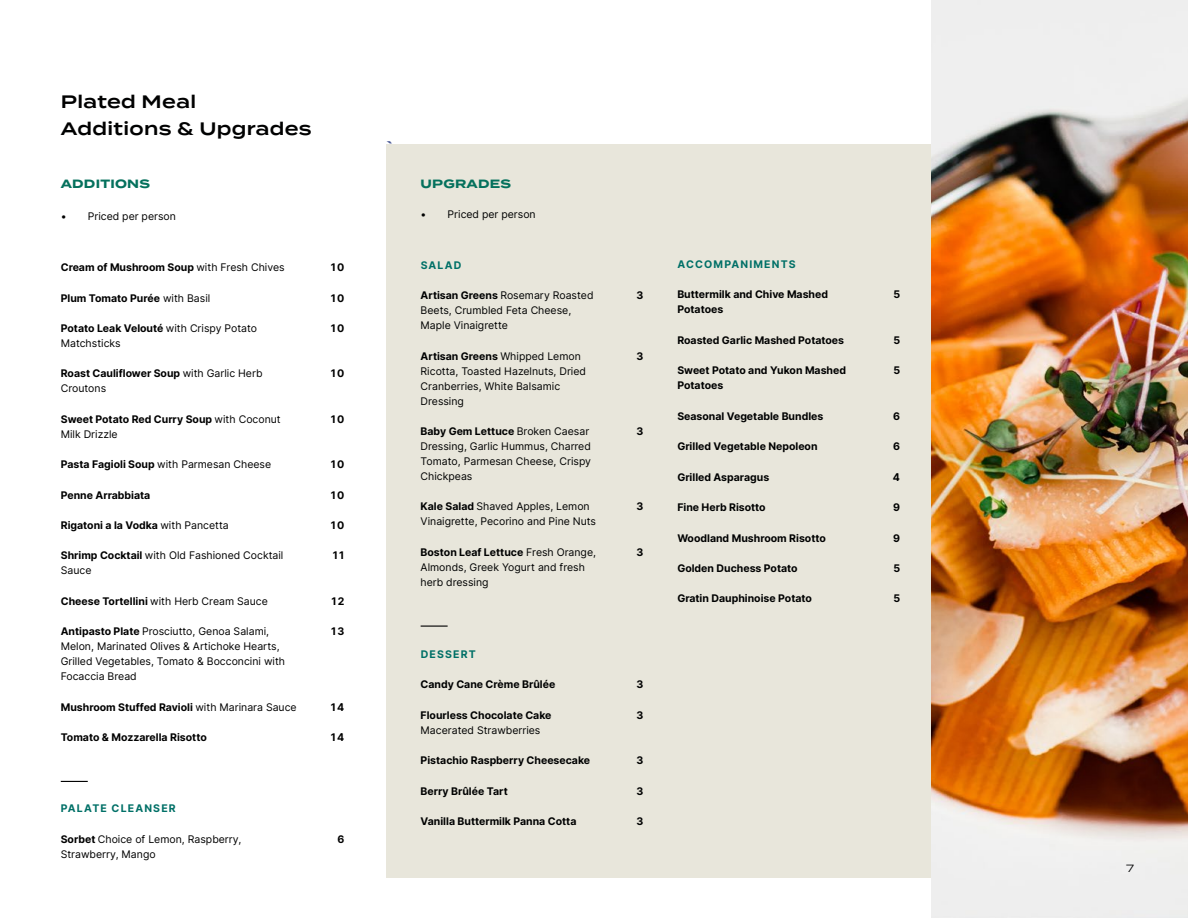
<style>
.page{position:relative;width:1188px;height:918px;background:#fff}
.page>*{position:absolute;margin:0;border:0;box-sizing:border-box;transform-origin:0 0}
.t1{font:600 18px/27px "Termina";letter-spacing:.02em;color:#000101}
.t2{font:700 13.5px "Termina";color:#495894}
.t3{font:700 12px "Termina";letter-spacing:.02em;color:#05715d}
.t4{font:10.5px/15px "Inter";color:#000101}
.t5{font:700 10.5px/15px "Inter";color:#000101}
.t6{font:700 10.5px "Inter";letter-spacing:.11em;color:#007067}
.t7{font:10.5px "Termina";color:#000101}
.s1{font-weight:400}
.s2{font-weight:700}
</style>
<div class="page">
<div style="left:386px;top:144px;width:720px;height:734px;background:#e8e6db"></div>
<img style="left:932px;top:0;width:256px;height:918px">
<svg style="left:61px;top:781px;width:27px;height:1px"></svg>
<svg style="left:421px;top:626px;width:27px;height:1px"></svg>
<h1 class="t1" style="left:61px;top:88px;width:253px">Plated Meal<br>Additions &amp; Upgrades</h1>
<p class="t3" style="left:61px;top:175px;width:91px">ADDITIONS</p>
<p class="t4" style="left:61px;top:209px;width:117px">• Priced per person</p>
<p class="t5" style="left:61px;top:260px;width:225px">Cream of Mushroom Soup <span class="s1">with Fresh Chives</span></p>
<p class="t5" style="left:331px;top:260px;width:15px">10</p>
<p class="t5" style="left:61px;top:290px;width:151px">Plum Tomato Purée <span class="s1">with Basil</span></p>
<p class="t5" style="left:331px;top:290px;width:15px">10</p>
<p class="t4" style="left:61px;top:320px;width:198px"><span class="s2">Potato Leak Velouté</span> with Crispy Potato<br>Matchsticks</p>
<p class="t5" style="left:331px;top:320px;width:15px">10</p>
<p class="t4" style="left:61px;top:366px;width:203px"><span class="s2">Roast Cauliflower Soup</span> with Garlic Herb<br>Croutons</p>
<p class="t5" style="left:331px;top:366px;width:15px">10</p>
<p class="t5" style="left:61px;top:411px;width:222px">Sweet Potato Red Curry Soup <span class="s1">with Coconut<br>Milk Drizzle</span></p>
<p class="t5" style="left:331px;top:411px;width:15px">10</p>
<p class="t4" style="left:61px;top:457px;width:212px"><span class="s2">Pasta Fagioli Soup</span> with Parmesan Cheese</p>
<p class="t5" style="left:331px;top:457px;width:15px">10</p>
<p class="t5" style="left:61px;top:487px;width:91px">Penne Arrabbiata</p>
<p class="t5" style="left:331px;top:487px;width:15px">10</p>
<p class="t5" style="left:61px;top:518px;width:170px">Rigatoni a la Vodka <span class="s1">with Pancetta</span></p>
<p class="t5" style="left:331px;top:518px;width:15px">10</p>
<p class="t4" style="left:61px;top:548px;width:224px"><span class="s2">Shrimp Cocktail</span> with Old Fashioned Cocktail<br>Sauce</p>
<p class="t5" style="left:333px;top:548px;width:13px">11</p>
<p class="t4" style="left:61px;top:593px;width:209px"><span class="s2">Cheese Tortellini</span> with Herb Cream Sauce</p>
<p class="t5" style="left:331px;top:593px;width:14px">12</p>
<p class="t4" style="left:61px;top:624px;width:226px"><span class="s2">Antipasto Plate</span> Prosciutto, Genoa Salami, Melon, Marinated Olives &amp; Artichoke Hearts, Grilled Vegetables, Tomato &amp; Bocconcini with Focaccia Bread</p>
<p class="t5" style="left:331px;top:624px;width:15px">13</p>
<p class="t5" style="left:61px;top:699px;width:237px">Mushroom Stuffed Ravioli <span class="s1">with Marinara Sauce</span></p>
<p class="t5" style="left:331px;top:699px;width:15px">14</p>
<p class="t5" style="left:61px;top:730px;width:148px">Tomato &amp; Mozzarella Risotto</p>
<p class="t5" style="left:331px;top:730px;width:15px">14</p>
<p class="t6" style="left:61px;top:801px;width:117px">PALATE CLEANSER</p>
<p class="t4" style="left:61px;top:831px;width:182px"><span class="s2">Sorbet</span> Choice of Lemon, Raspberry,<br>Strawberry, Mango</p>
<p class="t5" style="left:337px;top:831px;width:8px">6</p>
<p class="t2" style="left:386px;top:139px;width:10px">`</p>
<p class="t3" style="left:421px;top:175px;width:92px">UPGRADES</p>
<p class="t4" style="left:421px;top:207px;width:117px">• Priced per person</p>
<p class="t6" style="left:421px;top:257px;width:42px">SALAD</p>
<p class="t4" style="left:421px;top:288px;width:174px"><span class="s2">Artisan Greens</span> Rosemary Roasted<br>Beets, Crumbled Feta Cheese,<br>Maple Vinaigrette</p>
<p class="t5" style="left:636px;top:288px;width:8px">3</p>
<p class="t4" style="left:421px;top:348px;width:167px"><span class="s2">Artisan Greens</span> Whipped Lemon<br>Ricotta, Toasted Hazelnuts, Dried<br>Cranberries, White Balsamic<br>Dressing</p>
<p class="t5" style="left:636px;top:348px;width:8px">3</p>
<p class="t4" style="left:421px;top:423px;width:172px"><span class="s2">Baby Gem Lettuce</span> Broken Caesar<br>Dressing, Garlic Hummus, Charred<br>Tomato, Parmesan Cheese, Crispy<br>Chickpeas</p>
<p class="t5" style="left:636px;top:423px;width:8px">3</p>
<p class="t4" style="left:421px;top:499px;width:177px"><span class="s2">Kale Salad</span> Shaved Apples, Lemon<br>Vinaigrette, Pecorino and Pine Nuts</p>
<p class="t5" style="left:636px;top:499px;width:8px">3</p>
<p class="t4" style="left:421px;top:544px;width:177px"><span class="s2">Boston Leaf Lettuce</span> Fresh Orange,<br>Almonds, Greek Yogurt and fresh herb dressing</p>
<p class="t5" style="left:636px;top:544px;width:8px">3</p>
<p class="t6" style="left:421px;top:646px;width:57px">DESSERT</p>
<p class="t5" style="left:421px;top:677px;width:136px">Candy Cane Crème Brûlée</p>
<p class="t5" style="left:636px;top:677px;width:8px">3</p>
<p class="t5" style="left:421px;top:707px;width:132px">Flourless Chocolate Cake</p>
<p class="t4" style="left:421px;top:722px;width:121px">Macerated Strawberries</p>
<p class="t5" style="left:636px;top:707px;width:8px">3</p>
<p class="t5" style="left:421px;top:753px;width:171px">Pistachio Raspberry Cheesecake</p>
<p class="t5" style="left:636px;top:753px;width:8px">3</p>
<p class="t5" style="left:421px;top:783px;width:89px">Berry Brûlée Tart</p>
<p class="t5" style="left:636px;top:783px;width:8px">3</p>
<p class="t5" style="left:421px;top:813px;width:157px">Vanilla Buttermilk Panna Cotta</p>
<p class="t5" style="left:636px;top:813px;width:8px">3</p>
<p class="t6" style="left:677px;top:257px;width:120px">ACCOMPANIMENTS</p>
<p class="t5" style="left:677px;top:287px;width:152px">Buttermilk and Chive Mashed<br>Potatoes</p>
<p class="t5" style="left:893px;top:287px;width:8px">5</p>
<p class="t5" style="left:677px;top:332px;width:168px">Roasted Garlic Mashed Potatoes</p>
<p class="t5" style="left:893px;top:332px;width:8px">5</p>
<p class="t5" style="left:677px;top:363px;width:170px">Sweet Potato and Yukon Mashed<br>Potatoes</p>
<p class="t5" style="left:893px;top:363px;width:8px">5</p>
<p class="t5" style="left:677px;top:408px;width:148px">Seasonal Vegetable Bundles</p>
<p class="t5" style="left:893px;top:408px;width:8px">6</p>
<p class="t5" style="left:677px;top:439px;width:142px">Grilled Vegetable Nepoleon</p>
<p class="t5" style="left:893px;top:439px;width:8px">6</p>
<p class="t5" style="left:677px;top:469px;width:93px">Grilled Asparagus</p>
<p class="t5" style="left:893px;top:469px;width:9px">4</p>
<p class="t5" style="left:677px;top:500px;width:90px">Fine Herb Risotto</p>
<p class="t5" style="left:893px;top:500px;width:8px">9</p>
<p class="t5" style="left:677px;top:530px;width:150px">Woodland Mushroom Risotto</p>
<p class="t5" style="left:893px;top:530px;width:8px">9</p>
<p class="t5" style="left:677px;top:560px;width:122px">Golden Duchess Potato</p>
<p class="t5" style="left:893px;top:560px;width:8px">5</p>
<p class="t5" style="left:677px;top:591px;width:136px">Gratin Dauphinoise Potato</p>
<p class="t5" style="left:893px;top:591px;width:8px">5</p>
<p class="t7" style="left:1126px;top:861px;width:9px">7</p>
</div>
